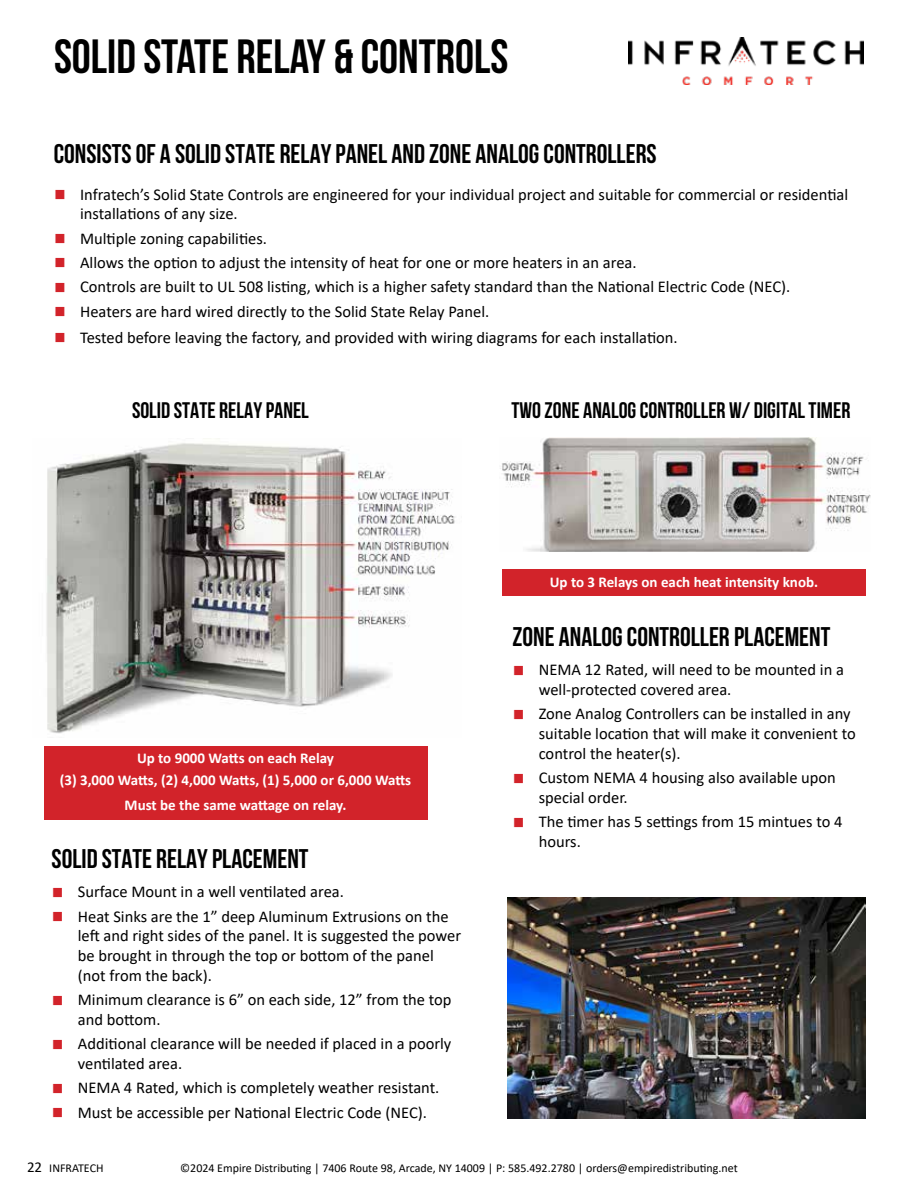
<style>
.page{position:relative;width:918px;height:1188px;background:#fff}
.page>*{position:absolute;margin:0;border:0;box-sizing:border-box;transform-origin:0 0}
.t1{font:48px "Bebas Neue";color:#000}
.t2{font:27px "Bebas Neue";color:#000}
.t3{font:22.5px "Bebas Neue";color:#000}
.t4{font:16.5px/19.8px "Calibri";color:#000}
.t5{font:700 15px/22.5px "Calibri";color:#fff;text-align:center}
.t6{font:12px "Calibri";color:#000}
.s1{font-size:39px;color:#d2232a}
.s2{font-size:15px}
</style>
<div class="page">
<img style="left:46px;top:443px;width:409px;height:291px">
<img style="left:500px;top:437px;width:370px;height:114px">
<div style="left:44px;top:746px;width:383px;height:74px;background:#d2232a"></div>
<div style="left:502px;top:570px;width:364px;height:26px;background:#d2232a"></div>
<img style="left:507px;top:898px;width:359px;height:220px">
<img style="left:629px;top:37px;width:235px;height:47px">
<h1 class="t1" style="left:54px;top:30px;width:456px">SOLID STATE RELAY &amp; CONTROLS</h1>
<h2 class="t2" style="left:54px;top:139px;width:604px">CONSISTS OF A SOLID STATE RELAY PANEL AND ZONE ANALOG CONTROLLERS</h2>
<p class="t4" style="left:80px;top:184px;width:770px;text-indent:-27px"><span class="s1">▪</span> Infratech’s Solid State Controls are engineered for your individual project and suitable for commercial or residential installations of any size.</p>
<p class="t4" style="left:53px;top:228px;width:215px"><span class="s1">▪</span> Multiple zoning capabilities.</p>
<p class="t4" style="left:53px;top:252px;width:585px"><span class="s1">▪</span> Allows the option to adjust the intensity of heat for one or more heaters in an area.</p>
<p class="t4" style="left:53px;top:276px;width:739px"><span class="s1">▪</span> Controls are built to UL 508 listing, which is a higher safety standard than the National Electric Code (NEC).</p>
<p class="t4" style="left:53px;top:301px;width:438px"><span class="s1">▪</span> Heaters are hard wired directly to the Solid State Relay Panel.</p>
<p class="t4" style="left:53px;top:327px;width:626px"><span class="s1">▪</span> Tested before leaving the factory, and provided with wiring diagrams for each installation.</p>
<h3 class="t3" style="left:132px;top:398px;width:178px">SOLID STATE RELAY PANEL</h3>
<h3 class="t3" style="left:512px;top:398px;width:340px">TWO ZONE ANALOG CONTROLLER W/ DIGITAL TIMER</h3>
<p class="t5" style="left:60px;top:746px;width:353px">Up to 9000 Watts on each Relay<br>(3) 3,000 Watts, (2) 4,000 Watts, (1) 5,000 or 6,000 Watts</p>
<p class="t5" style="left:125px;top:793px;width:223px">Must be the same wattage on relay.</p>
<h2 class="t2" style="left:52px;top:844px;width:258px">SOLID STATE RELAY PLACEMENT</h2>
<p class="t4" style="left:51px;top:882px;width:295px"><span class="s1">▪</span> Surface Mount in a well ventilated area.</p>
<p class="t4" style="left:78px;top:906px;width:385px;text-indent:-27px"><span class="s1">▪</span> Heat Sinks are the 1” deep Aluminum Extrusions on the left and right sides of the panel. It is suggested the power be brought in through the top or bottom of the panel (not from the back).</p>
<p class="t4" style="left:78px;top:990px;width:375px;text-indent:-27px"><span class="s1">▪</span> Minimum clearance is 6” on each side, 12” from the top and bottom.</p>
<p class="t4" style="left:78px;top:1034px;width:375px;text-indent:-27px"><span class="s1">▪</span> Additional clearance will be needed if placed in a poorly ventilated area.</p>
<p class="t4" style="left:51px;top:1078px;width:390px"><span class="s1">▪</span> NEMA 4 Rated, which is completely weather resistant.</p>
<p class="t4" style="left:51px;top:1102px;width:378px"><span class="s1">▪</span> Must be accessible per National Electric Code (NEC).</p>
<p class="t5" style="left:550px;top:570px;width:270px">Up to 3 Relays on each heat intensity knob.</p>
<h2 class="t2" style="left:513px;top:622px;width:319px">ZONE ANALOG CONTROLLER PLACEMENT</h2>
<p class="t4" style="left:539px;top:660px;width:307px;text-indent:-27px"><span class="s1">▪</span> NEMA 12 Rated, will need to be mounted in a well-protected covered area.</p>
<p class="t4" style="left:539px;top:704px;width:318px;text-indent:-27px"><span class="s1">▪</span> Zone Analog Controllers can be installed in any suitable location that will make it convenient to control the heater(s).</p>
<p class="t4" style="left:539px;top:768px;width:299px;text-indent:-27px"><span class="s1">▪</span> Custom NEMA 4 housing also available upon special order.</p>
<p class="t4" style="left:539px;top:812px;width:305px;text-indent:-27px"><span class="s1">▪</span> The timer has 5 settings from 15 mintues to 4 hours.</p>
<p class="t6" style="left:27px;top:1159px;width:78px"><span class="s2">22</span> INFRATECH</p>
<p class="t6" style="left:180px;top:1160px;width:559px">©2024 Empire Distributing | 7406 Route 98, Arcade, NY 14009 | P: 585.492.2780 | orders@empiredistributing.net</p>
</div>
